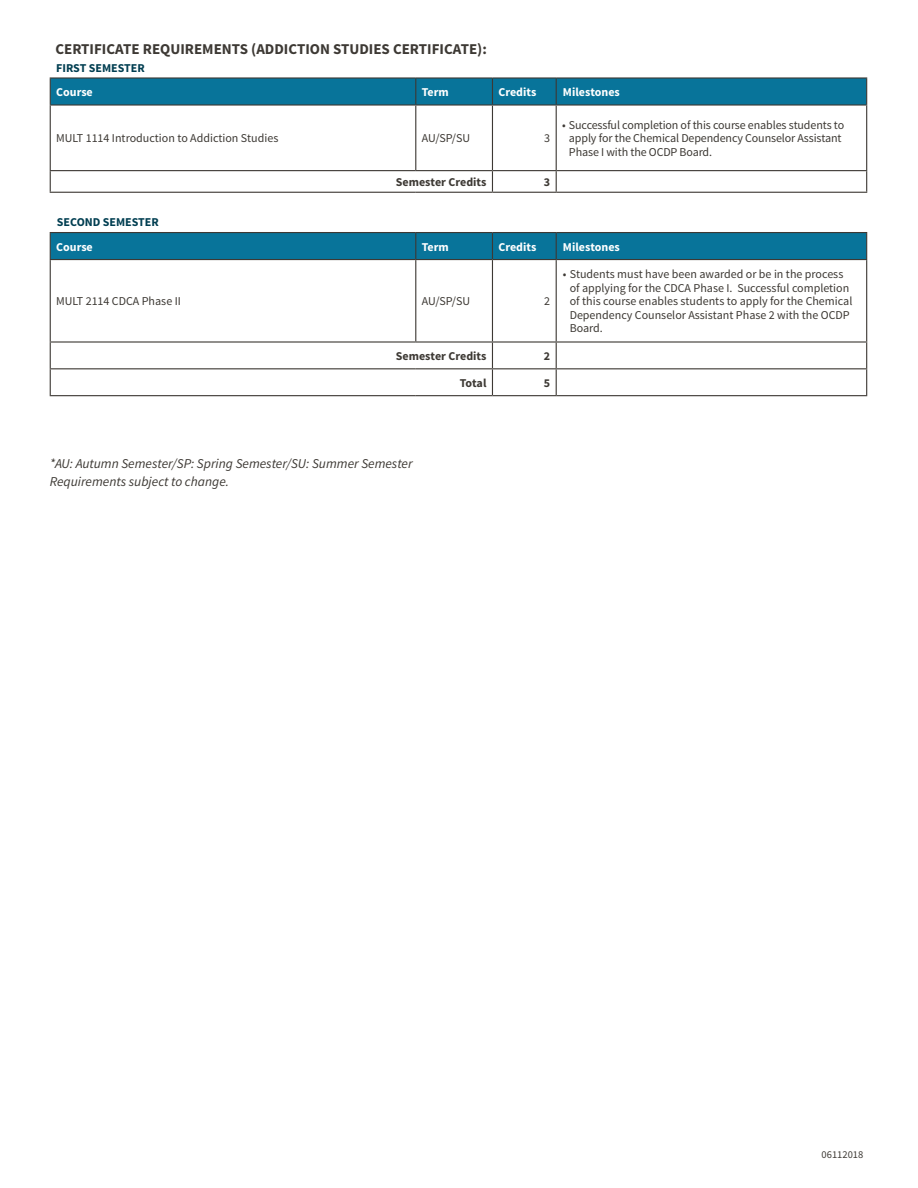
<style>
.page{position:relative;width:918px;height:1188px;background:#fff}
.page>*{position:absolute;margin:0;border:0;box-sizing:border-box;transform-origin:0 0}
.t1{font:700 15px "Source Sans Pro";color:#3d3934}
.body{font:italic 13.5px/18px "Source Sans Pro";color:#3d3934}
.table_body{font:12px/13.5px "Source Sans Pro";color:#3d3934}
.table_sub{font:700 12px "Source Sans Pro";color:#fff}
.table_body-2{font:700 12px "Source Sans Pro";color:#3d3934}
.semester{font:700 12px "Source Sans Pro";color:#013e51}
.credits{font:700 12px "Source Sans Pro";color:#3d3934}
.credits-2{font:12px "Source Sans Pro";color:#3d3934}
.date{font:10.5px "Source Sans Pro";color:#3d3934}
</style>
<div class="page">
<hr style="left:50px;top:192px;width:366px;height:1px;background:#3d3934">
<hr style="left:416px;top:192px;width:76px;height:1px;background:#3d3934">
<hr style="left:492px;top:192px;width:64px;height:1px;background:#3d3934">
<hr style="left:556px;top:192px;width:311px;height:1px;background:#3d3934">
<hr style="left:50px;top:77px;width:366px;height:2px;background:#3d3934">
<hr style="left:416px;top:77px;width:76px;height:2px;background:#3d3934">
<hr style="left:492px;top:77px;width:64px;height:2px;background:#3d3934">
<hr style="left:556px;top:77px;width:311px;height:2px;background:#3d3934">
<div style="left:50px;top:78px;width:817px;height:26px;background:#08749a"></div>
<hr style="left:50px;top:104px;width:366px;height:2px;background:#3d3934">
<hr style="left:50px;top:106px;width:1px;height:64px;background:#3d3934">
<hr style="left:416px;top:104px;width:76px;height:2px;background:#3d3934">
<hr style="left:415px;top:106px;width:1px;height:64px;background:#3d3934">
<hr style="left:492px;top:104px;width:64px;height:2px;background:#3d3934">
<hr style="left:492px;top:106px;width:1px;height:64px;background:#3d3934">
<hr style="left:556px;top:104px;width:311px;height:2px;background:#3d3934">
<hr style="left:556px;top:106px;width:1px;height:64px;background:#3d3934">
<hr style="left:866px;top:106px;width:1px;height:64px;background:#3d3934">
<hr style="left:50px;top:170px;width:366px;height:1px;background:#3d3934">
<svg style="left:50px;top:171px;width:1px;height:21px"></svg>
<hr style="left:416px;top:170px;width:76px;height:1px;background:#3d3934">
<hr style="left:492px;top:170px;width:64px;height:1px;background:#3d3934">
<svg style="left:492px;top:171px;width:1px;height:21px"></svg>
<hr style="left:556px;top:170px;width:311px;height:1px;background:#3d3934">
<svg style="left:556px;top:171px;width:1px;height:21px"></svg>
<svg style="left:866px;top:171px;width:1px;height:21px"></svg>
<svg style="left:50px;top:232px;width:817px;height:27px;background:#0a7195"></svg>
<hr style="left:50px;top:259px;width:366px;height:1px;background:#3d3934">
<hr style="left:50px;top:260px;width:1px;height:81px;background:#3d3934">
<hr style="left:416px;top:259px;width:76px;height:1px;background:#3d3934">
<hr style="left:415px;top:260px;width:1px;height:81px;background:#3d3934">
<hr style="left:492px;top:259px;width:64px;height:1px;background:#3d3934">
<hr style="left:492px;top:260px;width:1px;height:81px;background:#3d3934">
<hr style="left:556px;top:259px;width:311px;height:1px;background:#3d3934">
<hr style="left:556px;top:260px;width:1px;height:81px;background:#3d3934">
<hr style="left:866px;top:260px;width:1px;height:81px;background:#3d3934">
<hr style="left:50px;top:341px;width:366px;height:2px;background:#3d3934">
<hr style="left:416px;top:341px;width:76px;height:2px;background:#3d3934">
<hr style="left:492px;top:341px;width:64px;height:2px;background:#3d3934">
<hr style="left:556px;top:341px;width:311px;height:2px;background:#3d3934">
<hr style="left:50px;top:368px;width:366px;height:1px;background:#3d3934">
<svg style="left:50px;top:343px;width:1px;height:52px"></svg>
<hr style="left:416px;top:368px;width:76px;height:1px;background:#3d3934">
<hr style="left:492px;top:368px;width:64px;height:1px;background:#3d3934">
<svg style="left:492px;top:343px;width:1px;height:52px"></svg>
<hr style="left:556px;top:368px;width:311px;height:1px;background:#3d3934">
<svg style="left:556px;top:343px;width:1px;height:52px"></svg>
<svg style="left:866px;top:343px;width:1px;height:52px"></svg>
<hr style="left:50px;top:395px;width:366px;height:1px;background:#3d3934">
<hr style="left:416px;top:395px;width:76px;height:1px;background:#3d3934">
<hr style="left:492px;top:395px;width:64px;height:1px;background:#3d3934">
<hr style="left:556px;top:395px;width:311px;height:1px;background:#3d3934">
<p class="t1" style="left:56px;top:39px;width:433px">CERTIFICATE REQUIREMENTS (ADDICTION STUDIES CERTIFICATE):</p>
<p class="semester" style="left:56px;top:60px;width:90px">FIRST SEMESTER</p>
<p class="table_sub" style="left:56px;top:84px;width:38px">Course</p>
<p class="table_sub" style="left:422px;top:84px;width:29px">Term</p>
<p class="table_sub" style="left:498px;top:84px;width:39px">Credits</p>
<p class="table_sub" style="left:563px;top:84px;width:58px">Milestones</p>
<p class="table_body" style="left:56px;top:132px;width:224px">MULT 1114 Introduction to Addiction Studies</p>
<p class="table_body" style="left:422px;top:132px;width:50px">AU/SP/SU</p>
<p class="credits-2" style="left:544px;top:131px;width:7px">3</p>
<p class="table_body" style="left:569px;top:118px;width:277px;text-indent:-7px">• Successful completion of this course enables students to apply for the Chemical Dependency Counselor Assistant<br>Phase I with the OCDP Board.</p>
<p class="table_body-2" style="left:396px;top:174px;width:92px">Semester Credits</p>
<p class="credits" style="left:544px;top:174px;width:8px">3</p>
<p class="semester" style="left:57px;top:214px;width:103px">SECOND SEMESTER</p>
<p class="table_sub" style="left:56px;top:239px;width:38px">Course</p>
<p class="table_sub" style="left:422px;top:239px;width:29px">Term</p>
<p class="table_sub" style="left:498px;top:239px;width:39px">Credits</p>
<p class="table_sub" style="left:563px;top:239px;width:58px">Milestones</p>
<p class="table_body" style="left:56px;top:295px;width:126px">MULT 2114 CDCA Phase II</p>
<p class="table_body" style="left:422px;top:295px;width:50px">AU/SP/SU</p>
<p class="credits-2" style="left:544px;top:294px;width:7px">2</p>
<p class="table_body-2" style="left:396px;top:348px;width:92px">Semester Credits</p>
<p class="credits" style="left:544px;top:348px;width:8px">2</p>
<p class="table_body-2" style="left:460px;top:375px;width:28px">Total</p>
<p class="credits" style="left:544px;top:375px;width:8px">5</p>
<p class="table_body" style="left:570px;top:268px;width:284px;text-indent:-7px">• Students must have been awarded or be in the process of applying for the CDCA Phase I. Successful completion of this course enables students to apply for the Chemical Dependency Counselor Assistant Phase 2 with the OCDP Board.</p>
<p class="body" style="left:50px;top:455px;width:365px">*AU: Autumn Semester/SP: Spring Semester/SU: Summer Semester<br>Requirements subject to change.</p>
<p class="date" style="left:822px;top:1148px;width:43px">06112018</p>
</div>
